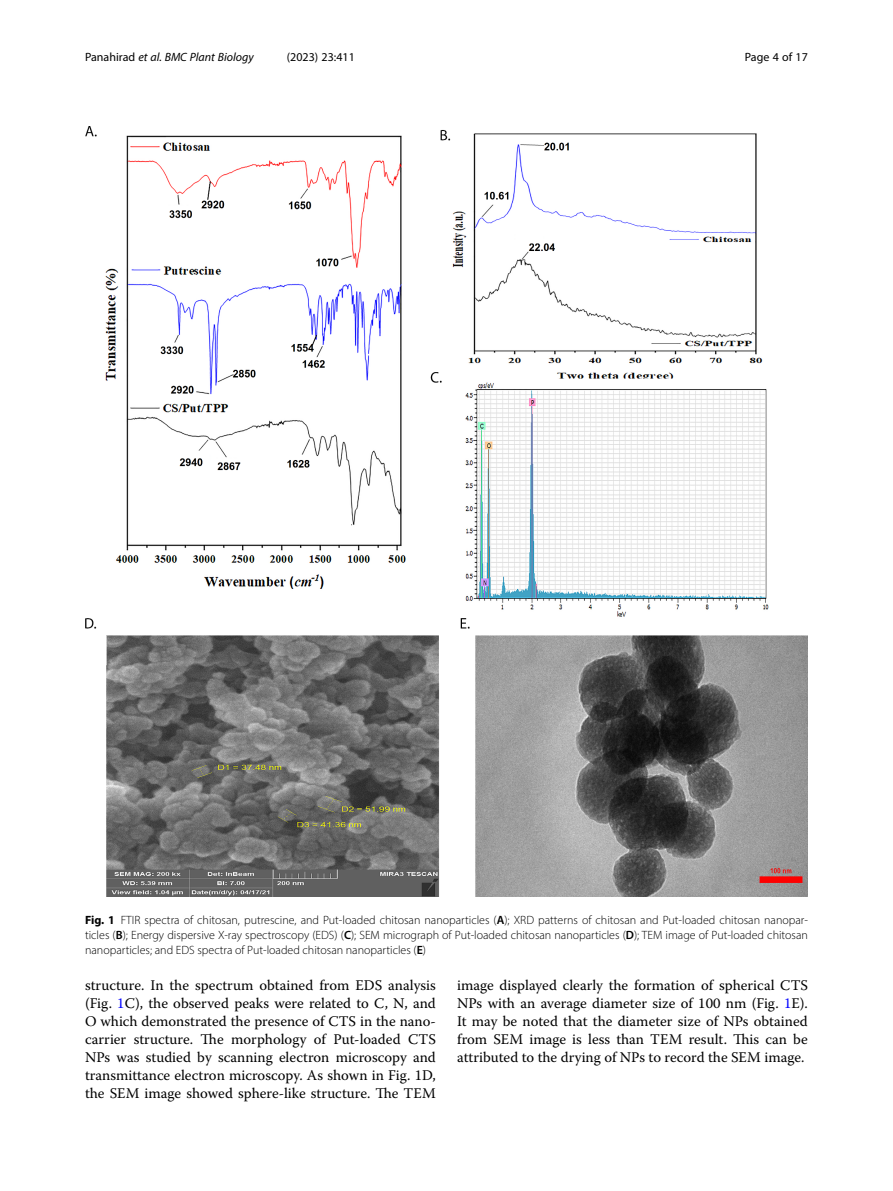
<style>
.page{position:relative;width:893px;height:1191px;background:#fff}
.page>*{position:absolute;margin:0;border:0;box-sizing:border-box;transform-origin:0 0}
.Body_Text{font:14.7px/18px "Warnock Pro";color:#000;text-align:justify}
.Figure_Caption{font:300 12px/15px "Myriad Pro";color:#000;text-align:justify}
.t1{font:italic 12px "Myriad Pro";color:#000}
.t2{font:12px "Myriad Pro";color:#000}
.s1{font-style:normal}
.s2{font-weight:700}
.s3{font-weight:600}
.s4{color:#00f}
</style>
<div class="page">
<img style="left:85px;top:126px;width:723px;height:770px">
<p class="t1" style="left:85px;top:50px;width:170px"><span class="s1">Panahirad</span> et al. BMC Plant Biology</p>
<p class="t2" style="left:287px;top:50px;width:70px">(2023) 23:411</p>
<p class="t2" style="left:745px;top:50px;width:65px">Page 4 of 17</p>
<p class="Figure_Caption" style="left:85px;top:912px;width:724px"><span class="s2">Fig. 1</span> FTIR spectra of chitosan, putrescine, and Put-loaded chitosan nanoparticles (<span class="s3">A</span>); XRD patterns of chitosan and Put-loaded chitosan nanopar&shy;ticles (<span class="s3">B</span>); Energy dispersive X-ray spectroscopy (EDS) (<span class="s3">C</span>); SEM micrograph of Put-loaded chitosan nanoparticles (<span class="s3">D</span>); TEM image of Put-loaded chitosan nanoparticles; and EDS spectra of Put-loaded chitosan nanoparticles (<span class="s3">E</span>)</p>
<p class="Body_Text" style="left:85px;top:976px;width:352px">structure. In the spectrum obtained from EDS analysis (Fig. <span class="s4">1</span>C), the observed peaks were related to C, N, and O which demonstrated the presence of CTS in the nano&shy;carrier structure. The morphology of Put-loaded CTS NPs was studied by scanning electron microscopy and transmittance electron microscopy. As shown in Fig. 1D, the SEM image showed sphere-like structure. The TEM</p>
<p class="Body_Text" style="left:457px;top:976px;width:352px">image displayed clearly the formation of spherical CTS NPs with an average diameter size of 100 nm (Fig. <span class="s4">1</span>E).<br>It may be noted that the diameter size of NPs obtained from SEM image is less than TEM result. This can be attributed to the drying of NPs to record the SEM image.</p>
</div>
